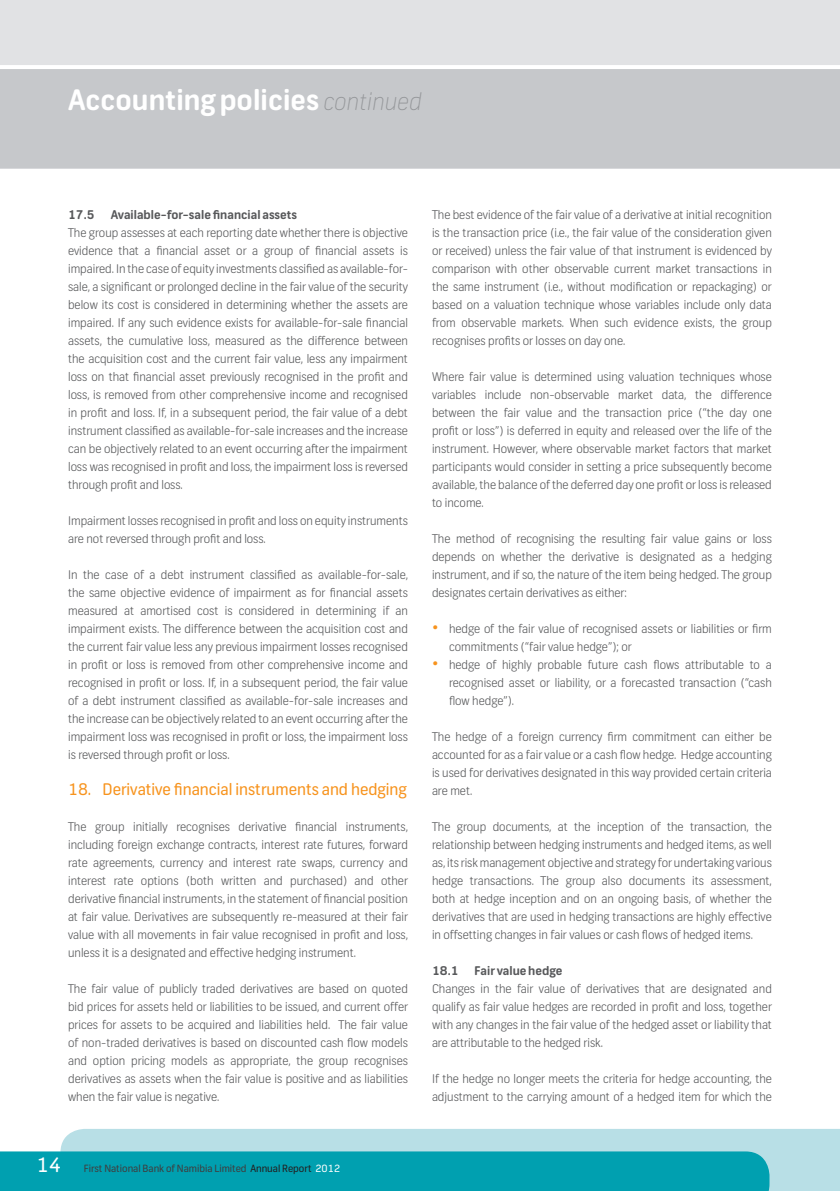
<style>
.page{position:relative;width:840px;height:1191px;background:#fff}
.page>*{position:absolute;margin:0;border:0;box-sizing:border-box;transform-origin:0 0}
.t1{font:700 28px "FNB Sans";color:#fff}
.Heading_regular{font:16px "FNB Sans";color:#f7931d}
.bodycopy{font:300 12px/18px "FNB Sans";color:#57585a;text-align:justify}
.bodycopy_bold{font:700 12px "FNB Sans";color:#57585a}
.t2{font:10px "FNB Sans";color:#3e3e3f}
.s1{font-weight:100;font-style:italic;font-size:24px;color:#939598}
.s2{font-size:20px;color:#fff}
.s3{color:#231f20}
.s4{color:#fff}
.s5{font-size:18px;color:#f7931d}
</style>
<div class="page">
<svg style="left:0;top:0;width:839px;height:169px;background:#d0d2d4"></svg>
<div style="left:60px;top:1129px;width:779px;height:62px;background:#b8dfe6"></div>
<div style="left:0;top:1151px;width:769px;height:40px;background:#00a0b0"></div>
<hr style="left:0;top:65px;width:839px;height:4px;background:#fff">
<svg style="left:839px;top:0;width:1px;height:169px"></svg>
<svg style="left:839px;top:1129px;width:1px;height:62px"></svg>
<p class="t1" style="left:68px;top:83px;width:355px">Accounting policies <span class="s1">continued</span></p>
<p class="bodycopy_bold" style="left:68px;top:207px;width:28px">17.5</p>
<p class="bodycopy_bold" style="left:111px;top:207px;width:188px">Available-for-sale financial assets</p>
<p class="bodycopy" style="left:68px;top:224px;width:341px">The group assesses at each reporting date whether there is objective evidence that a financial asset or a group of financial assets is impaired. In the case of equity investments classified as available-for&shy;sale, a significant or prolonged decline in the fair value of the security below its cost is considered in determining whether the assets are impaired. If any such evidence exists for available-for-sale financial assets, the cumulative loss, measured as the difference between the acquisition cost and the current fair value, less any impairment loss on that financial asset previously recognised in the profit and loss, is removed from other comprehensive income and recognised in profit and loss. If, in a subsequent period, the fair value of a debt instrument classified as available-for-sale increases and the increase can be objectively related to an event occurring after the impairment loss was recognised in profit and loss, the impairment loss is reversed through profit and loss.</p>
<p class="bodycopy" style="left:68px;top:512px;width:341px">Impairment losses recognised in profit and loss on equity instruments are not reversed through profit and loss.</p>
<p class="bodycopy" style="left:68px;top:566px;width:341px">In the case of a debt instrument classified as available-for-sale, the same objective evidence of impairment as for financial assets measured at amortised cost is considered in determining if an impairment exists. The difference between the acquisition cost and the current fair value less any previous impairment losses recognised in profit or loss is removed from other comprehensive income and recognised in profit or loss. If, in a subsequent period, the fair value of a debt instrument classified as available-for-sale increases and the increase can be objectively related to an event occurring after the impairment loss was recognised in profit or loss, the impairment loss is reversed through profit or loss.</p>
<p class="Heading_regular" style="left:68px;top:779px;width:340px">18. Derivative financial instruments and hedging</p>
<p class="bodycopy" style="left:68px;top:818px;width:341px">The group initially recognises derivative financial instruments, including foreign exchange contracts, interest rate futures, forward rate agreements, currency and interest rate swaps, currency and interest rate options (both written and purchased) and other derivative financial instruments, in the statement of financial position at fair value. Derivatives are subsequently re-measured at their fair value with all movements in fair value recognised in profit and loss, unless it is a designated and effective hedging instrument.</p>
<p class="bodycopy" style="left:68px;top:980px;width:341px">The fair value of publicly traded derivatives are based on quoted bid prices for assets held or liabilities to be issued, and current offer prices for assets to be acquired and liabilities held. The fair value of non-traded derivatives is based on discounted cash flow models and option pricing models as appropriate, the group recognises derivatives as assets when the fair value is positive and as liabilities when the fair value is negative.</p>
<p class="t2" style="left:36px;top:1162px;width:305px"><span class="s2">14</span> First National Bank of Namibia Limited <span class="s3">Annual Report</span> <span class="s4">2012</span></p>
<p class="bodycopy" style="left:432px;top:206px;width:341px">The best evidence of the fair value of a derivative at initial recognition is the transaction price (i.e., the fair value of the consideration given or received) unless the fair value of that instrument is evidenced by comparison with other observable current market transactions in the same instrument (i.e., without modification or repackaging) or based on a valuation technique whose variables include only data from observable markets. When such evidence exists, the group recognises profits or losses on day one.</p>
<p class="bodycopy" style="left:432px;top:368px;width:341px">Where fair value is determined using valuation techniques whose variables include non-observable market data, the difference between the fair value and the transaction price (“the day one profit or loss”) is deferred in equity and released over the life of the instrument. However, where observable market factors that market participants would consider in setting a price subsequently become available, the balance of the deferred day one profit or loss is released to income.</p>
<p class="bodycopy" style="left:432px;top:530px;width:341px">The method of recognising the resulting fair value gains or loss depends on whether the derivative is designated as a hedging instrument, and if so, the nature of the item being hedged. The group designates certain derivatives as either:</p>
<p class="bodycopy" style="left:449px;top:620px;width:324px;text-indent:-17px"><span class="s5">•</span> hedge of the fair value of recognised assets or liabilities or firm commitments (“fair value hedge”); or</p>
<p class="bodycopy" style="left:449px;top:656px;width:324px;text-indent:-17px"><span class="s5">•</span> hedge of highly probable future cash flows attributable to a recognised asset or liability, or a forecasted transaction (“cash flow hedge”).</p>
<p class="bodycopy" style="left:432px;top:728px;width:341px">The hedge of a foreign currency firm commitment can either be accounted for as a fair value or a cash flow hedge. Hedge accounting is used for derivatives designated in this way provided certain criteria are met.</p>
<p class="bodycopy" style="left:432px;top:818px;width:341px">The group documents, at the inception of the transaction, the relationship between hedging instruments and hedged items, as well as, its risk management objective and strategy for undertaking various hedge transactions. The group also documents its assessment, both at hedge inception and on an ongoing basis, of whether the derivatives that are used in hedging transactions are highly effective in offsetting changes in fair values or cash flows of hedged items.</p>
<p class="bodycopy_bold" style="left:432px;top:963px;width:28px">18.1</p>
<p class="bodycopy_bold" style="left:474px;top:963px;width:89px">Fair value hedge</p>
<p class="bodycopy" style="left:432px;top:980px;width:341px">Changes in the fair value of derivatives that are designated and qualify as fair value hedges are recorded in profit and loss, together with any changes in the fair value of the hedged asset or liability that are attributable to the hedged risk.</p>
<p class="bodycopy" style="left:432px;top:1070px;width:341px">If the hedge no longer meets the criteria for hedge accounting, the adjustment to the carrying amount of a hedged item for which the</p>
</div>
